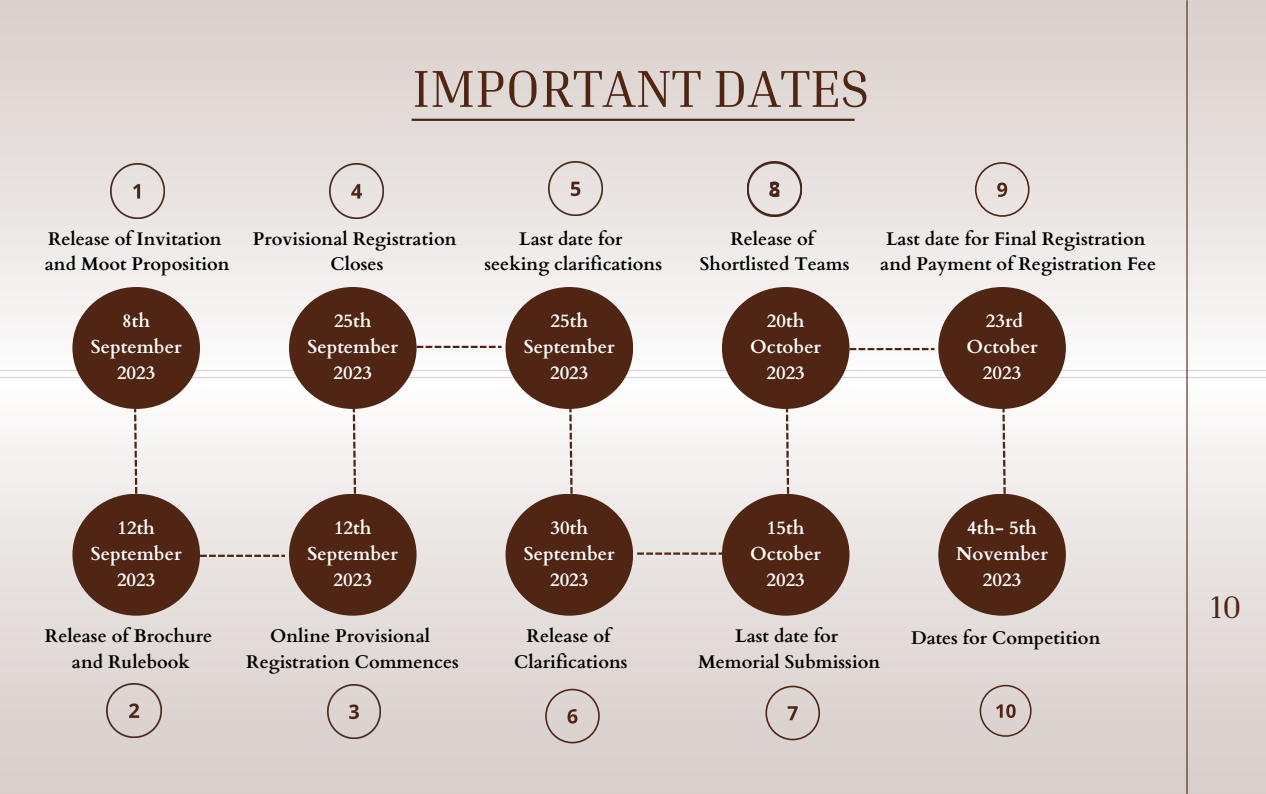
<style>
.page{position:relative;width:1266px;height:794px;background:#fff}
.page>*{position:absolute;margin:0;border:0;box-sizing:border-box;transform-origin:0 0}
.t1{font:52.5px "Inria Serif";color:#502514}
.t2{font:32.03px "Inria Serif";color:#502514}
.t3{font:700 18.75px/25.9px "Cardo";color:#fff;text-align:center}
.t4{font:700 18.3px/25.3px "Cardo";color:#000;text-align:center}
</style>
<div class="page">
<div style="left:0;top:0;width:1266px;height:370px;background:linear-gradient(to bottom,#d7ceca,#faf9f9)"></div>
<div style="left:0;top:377px;width:1266px;height:416px;background:linear-gradient(to bottom,#fcfbfb,#d5cbc7)"></div>
<hr style="left:412px;top:119px;width:442px;height:2px;background:#502514">
<hr style="left:1186px;top:1px;width:1px;height:792px;background:#502514">
<div style="left:72px;top:287px;width:128px;height:122px;background:#502514;border-radius:50%"></div>
<div style="left:72px;top:493px;width:128px;height:122px;background:#502514;border-radius:50%"></div>
<div style="left:289px;top:287px;width:127px;height:122px;background:#502514;border-radius:50%"></div>
<div style="left:289px;top:493px;width:127px;height:122px;background:#502514;border-radius:50%"></div>
<div style="left:505px;top:287px;width:128px;height:122px;background:#502514;border-radius:50%"></div>
<div style="left:505px;top:493px;width:128px;height:122px;background:#502514;border-radius:50%"></div>
<div style="left:722px;top:287px;width:127px;height:122px;background:#502514;border-radius:50%"></div>
<div style="left:722px;top:493px;width:127px;height:122px;background:#502514;border-radius:50%"></div>
<div style="left:938px;top:287px;width:128px;height:122px;background:#502514;border-radius:50%"></div>
<div style="left:938px;top:493px;width:128px;height:122px;background:#502514;border-radius:50%"></div>
<svg style="left:134px;top:409px;width:3px;height:84px"></svg>
<svg style="left:353px;top:408px;width:3px;height:85px"></svg>
<svg style="left:569px;top:408px;width:3px;height:85px"></svg>
<svg style="left:786px;top:408px;width:3px;height:85px"></svg>
<svg style="left:1002px;top:408px;width:3px;height:85px"></svg>
<svg style="left:849px;top:348px;width:85px;height:2px"></svg>
<svg style="left:637px;top:552px;width:85px;height:2px"></svg>
<svg style="left:416px;top:345px;width:85px;height:3px"></svg>
<svg style="left:200px;top:554px;width:85px;height:2px"></svg>
<img style="left:110px;top:164px;width:54px;height:54px">
<img style="left:107px;top:683px;width:54px;height:54px">
<img style="left:327px;top:684px;width:54px;height:53px">
<img style="left:329px;top:164px;width:54px;height:54px">
<img style="left:548px;top:161px;width:54px;height:54px">
<svg style="left:545px;top:688px;width:55px;height:55px;background:#ccbfbb"></svg>
<svg style="left:765px;top:685px;width:55px;height:55px;background:#cdc1bc"></svg>
<svg style="left:979px;top:684px;width:52px;height:52px;background:#cabdb8"></svg>
<svg style="left:975px;top:162px;width:54px;height:55px;background:#d6ccc8"></svg>
<img style="left:747px;top:161px;width:54px;height:54px">
<img style="left:748px;top:162px;width:53px;height:54px">
<h1 class="t1" style="left:412px;top:55px;width:458px">IMPORTANT DATES</h1>
<p class="t4" style="left:45px;top:226px;width:186px;text-align:left">Release of Invitation and Moot Proposition</p>
<p class="t3" style="left:91px;top:308px;width:92px">8th<br>September<br>2023</p>
<p class="t4" style="left:253px;top:226px;width:205px">Provisional Registration<br>Closes</p>
<p class="t4" style="left:484px;top:226px;width:179px">Last date for<br>seeking clarifications</p>
<p class="t3" style="left:307px;top:308px;width:92px">25th<br>September<br>2023</p>
<p class="t3" style="left:524px;top:308px;width:92px">25th<br>September<br>2023</p>
<p class="t4" style="left:700px;top:226px;width:151px">Release of<br>Shortlisted Teams</p>
<p class="t4" style="left:880px;top:226px;width:277px">Last date for Final Registration and Payment of Registration Fee</p>
<p class="t3" style="left:750px;top:308px;width:72px">20th<br>October<br>2023</p>
<p class="t3" style="left:966px;top:308px;width:72px">23rd<br>October<br>2023</p>
<p class="t3" style="left:91px;top:514px;width:92px">12th<br>September<br>2023</p>
<p class="t3" style="left:307px;top:514px;width:92px">12th<br>September<br>2023</p>
<p class="t3" style="left:524px;top:514px;width:92px">30th<br>September<br>2023</p>
<p class="t3" style="left:750px;top:514px;width:72px">15th<br>October<br>2023</p>
<p class="t3" style="left:956px;top:514px;width:93px">4th- 5th<br>November<br>2023</p>
<p class="t4" style="left:45px;top:623px;width:169px">Release of Brochure and Rulebook</p>
<p class="t4" style="left:246px;top:623px;width:214px">Online Provisional<br>Registration Commences</p>
<p class="t4" style="left:514px;top:623px;width:115px">Release of<br>Clarifications</p>
<p class="t4" style="left:698px;top:623px;width:184px">Last date for<br>Memorial Submission</p>
<p class="t4" style="left:911px;top:625px;width:191px">Dates for Competition</p>
<h2 class="t2" style="left:1210px;top:586px;width:32px">10</h2>
</div>
